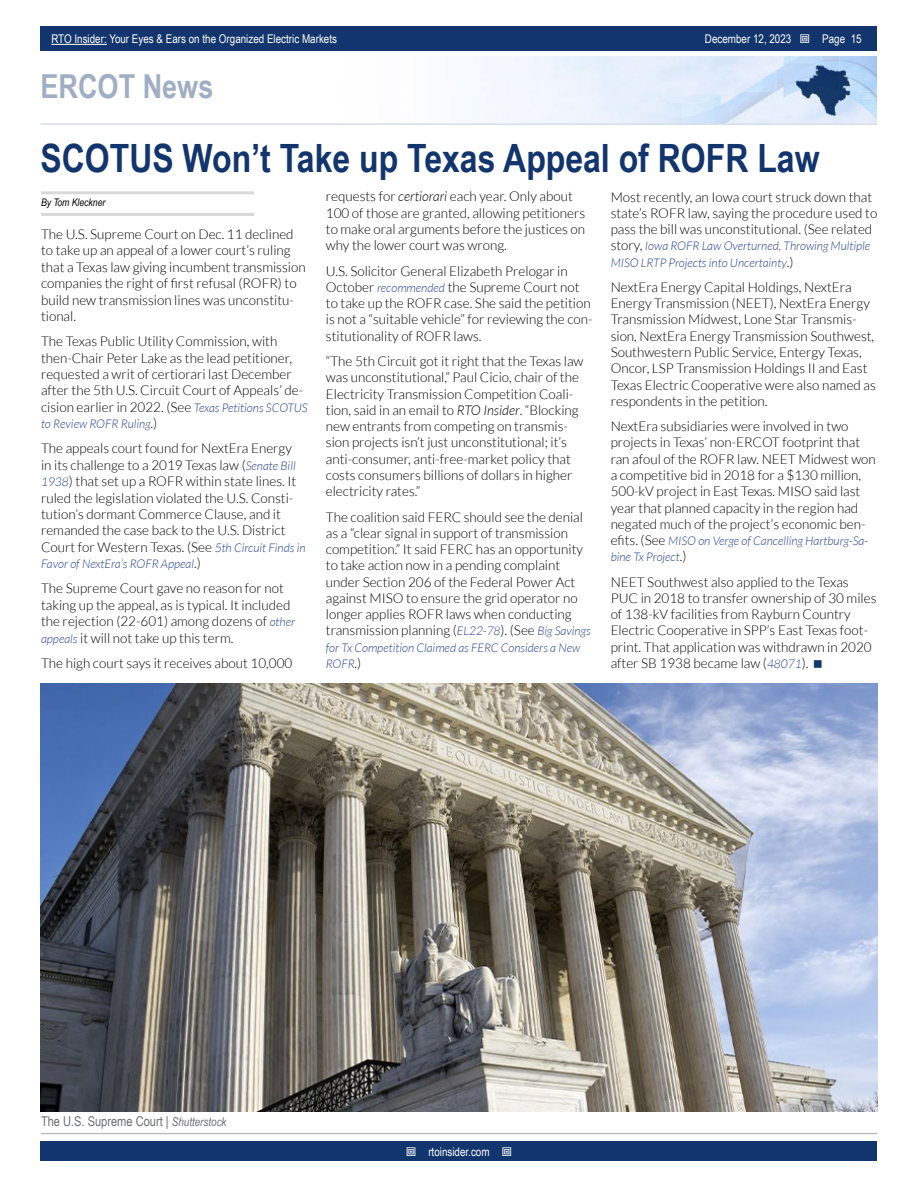
<style>
.page{position:relative;width:918px;height:1188px;background:#fff}
.page>*{position:absolute;margin:0;border:0;box-sizing:border-box;transform-origin:0 0}
.t1{font:700 39px "Arial Narrow";color:#11356c}
.t2{font:700 33px "Arial Narrow";color:#a0aec4}
.t3{font:300 13.5px/16.4px "Lato";color:#000}
.t4{font:13.5px "Arial Narrow";color:#6d6e71}
.t5{font:italic 300 12px/16.2px "Lato";color:#25408f}
.t6{font:12px "Arial Narrow";color:#fff}
.t7{font:italic 10.5px "Arial Narrow";color:#000}
.s1{font-style:italic;font-size:12px;color:#25408f}
.s2{font-style:normal;font-size:13.5px;color:#000}
.s3{font-style:italic}
.s4{font-style:italic;font-size:12px}
</style>
<div class="page">
<div style="left:41px;top:1142px;width:836px;height:19px;background:#11356c"></div>
<div style="left:41px;top:27px;width:836px;height:24px;background:#11356c"></div>
<hr style="left:51px;top:44px;width:56px;height:1px;background:#fff">
<img style="left:474px;top:56px;width:403px;height:67px">
<hr style="left:40px;top:123px;width:837px;height:2px;background:#d6deec">
<hr style="left:41px;top:191px;width:213px;height:3px;background:#d8d8d8">
<hr style="left:41px;top:213px;width:213px;height:3px;background:#d8d8d8">
<hr style="left:41px;top:1133px;width:836px;height:1px;background:#bfbfbf">
<img style="left:41px;top:684px;width:836px;height:428px">
<p class="t6" style="left:51px;top:30px;width:287px">RTO Insider: Your Eyes &amp; Ears on the Organized Electric Markets</p>
<p class="t6" style="left:705px;top:30px;width:88px">December 12, 2023</p>
<p class="t6" style="left:822px;top:30px;width:41px">Page 15</p>
<h2 class="t2" style="left:40px;top:61px;width:174px">ERCOT News</h2>
<h1 class="t1" style="left:40px;top:129px;width:781px">SCOTUS Won’t Take up Texas Appeal of ROFR Law</h1>
<p class="t7" style="left:41px;top:195px;width:66px">By Tom Kleckner</p>
<p class="t3" style="left:41px;top:226px;width:266px">The U.S. Supreme Court on Dec. 11 declined to take up an appeal of a lower court’s ruling that a Texas law giving incumbent transmission companies the right of first refusal (ROFR) to build new transmission lines was unconstitu&shy;tional.</p>
<p class="t3" style="left:41px;top:333px;width:268px">The Texas Public Utility Commission, with then-Chair Peter Lake as the lead petitioner, requested a writ of certiorari last December after the 5th U.S. Circuit Court of Appeals’ de&shy;cision earlier in 2022. (See <span class="s1">Texas Petitions SCOTUS</span></p>
<p class="t5" style="left:41px;top:416px;width:118px">to Review ROFR Ruling<span class="s2">.)</span></p>
<p class="t3" style="left:41px;top:440px;width:266px">The appeals court found for NextEra Energy in its challenge to a 2019 Texas law (<span class="s1">Senate Bill 1938</span>) that set up a ROFR within state lines. It ruled the legislation violated the U.S. Consti&shy;tution’s dormant Commerce Clause, and it remanded the case back to the U.S. District Court for Western Texas. (See <span class="s1">5th Circuit Finds in</span></p>
<p class="t5" style="left:41px;top:556px;width:161px">Favor of NextEra’s ROFR Appeal<span class="s2">.)</span></p>
<p class="t3" style="left:41px;top:580px;width:256px">The Supreme Court gave no reason for not taking up the appeal, as is typical. It included the rejection (22-601) among dozens of <span class="s1">other appeals</span> it will not take up this term.</p>
<p class="t3" style="left:41px;top:655px;width:253px">The high court says it receives about 10,000</p>
<p class="t3" style="left:326px;top:189px;width:261px">requests for <span class="s3">certiorari</span> each year. Only about 100 of those are granted, allowing petitioners to make oral arguments before the justices on why the lower court was wrong.</p>
<p class="t3" style="left:326px;top:263px;width:268px">U.S. Solicitor General Elizabeth Prelogar in October <span class="s1">recommended</span> the Supreme Court not to take up the ROFR case. She said the petition is not a “suitable vehicle” for reviewing the con&shy;stitutionality of ROFR laws.</p>
<p class="t3" style="left:326px;top:353px;width:259px">“The 5th Circuit got it right that the Texas law was unconstitutional,” Paul Cicio, chair of the Electricity Transmission Competition Coali&shy;tion, said in an email to <span class="s3">RTO Insider</span>. “Blocking new entrants from competing on transmis&shy;sion projects isn’t just unconstitutional; it’s anti-consumer, anti-free-market policy that costs consumers billions of dollars in higher electricity rates.”</p>
<p class="t3" style="left:326px;top:509px;width:266px">The coalition said FERC should see the denial as a “clear signal in support of transmission competition.” It said FERC has an opportunity to take action now in a pending complaint under Section 206 of the Federal Power Act against MISO to ensure the grid operator no longer applies ROFR laws when conducting transmission planning (<span class="s1">EL22-78</span>). (See <span class="s1">Big Savings</span></p>
<p class="t5" style="left:326px;top:640px;width:256px">for Tx Competition Claimed as FERC Considers a New<br>ROFR<span class="s2">.)</span></p>
<p class="t3" style="left:611px;top:189px;width:268px">Most recently, an Iowa court struck down that state’s ROFR law, saying the procedure used to pass the bill was unconstitutional. (See related</p>
<p class="t5" style="left:611px;top:238px;width:261px"><span class="s2">story,</span> Iowa ROFR Law Overturned, Throwing Multiple<br>MISO LRTP Projects into Uncertainty<span class="s2">.)</span></p>
<p class="t3" style="left:611px;top:279px;width:267px">NextEra Energy Capital Holdings, NextEra Energy Transmission (NEET), NextEra Energy Transmission Midwest, Lone Star Transmis&shy;sion, NextEra Energy Transmission Southwest, Southwestern Public Service, Entergy Texas, Oncor, LSP Transmission Holdings II and East Texas Electric Cooperative were also named as respondents in the petition.</p>
<p class="t3" style="left:611px;top:418px;width:267px">NextEra subsidiaries were involved in two projects in Texas’ non-ERCOT footprint that ran afoul of the ROFR law. NEET Midwest won a competitive bid in 2018 for a $130 million, 500-kV project in East Texas. MISO said last year that planned capacity in the region had negated much of the project’s economic ben-</p>
<p class="t5" style="left:611px;top:533px;width:259px"><span class="s2">efits. (See</span> MISO on Verge of Cancelling Hartburg-Sa&shy;bine Tx Project<span class="s2">.)</span></p>
<p class="t3" style="left:611px;top:574px;width:267px">NEET Southwest also applied to the Texas PUC in 2018 to transfer ownership of 30 miles of 138-kV facilities from Rayburn Country Electric Cooperative in SPP’s East Texas foot&shy;print. That application was withdrawn in 2020 after SB 1938 became law (<span class="s1">48071</span>).</p>
<p class="t4" style="left:41px;top:1111px;width:187px">The U.S. Supreme Court | <span class="s4">Shutterstock</span></p>
<p class="t6" style="left:428px;top:1143px;width:63px">rtoinsider.com</p>
</div>
